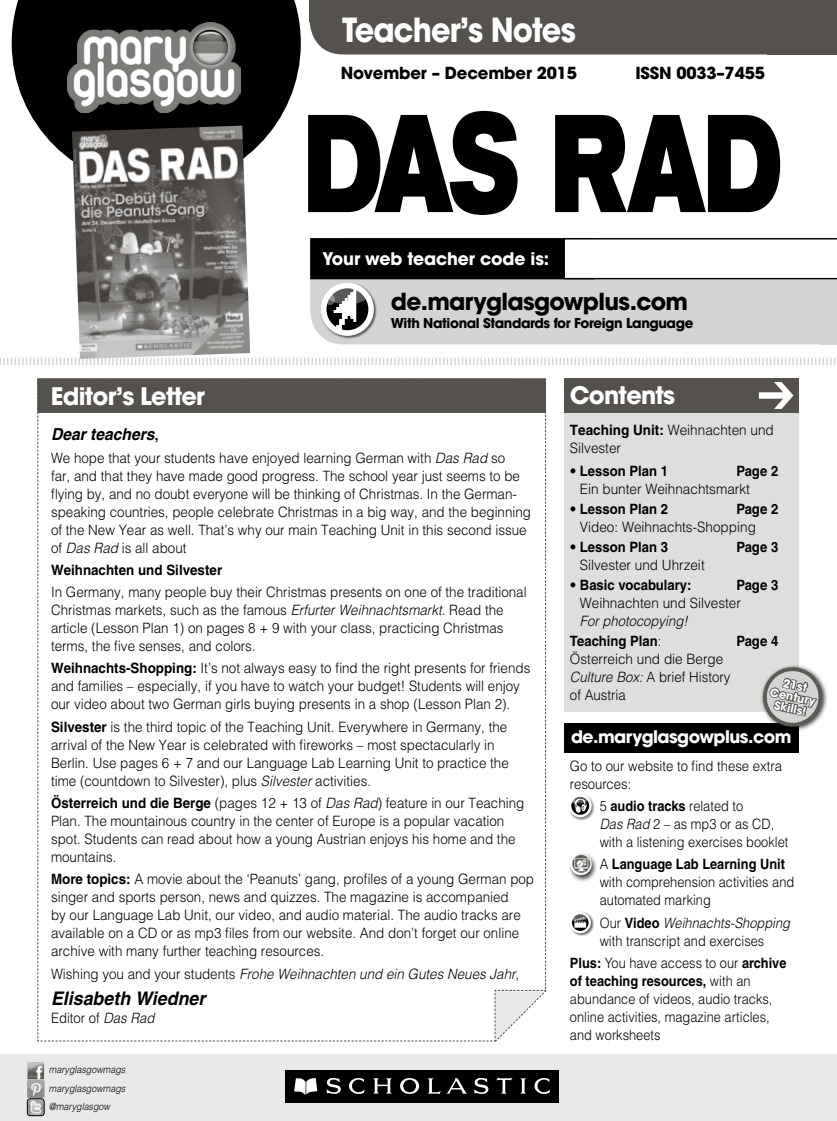
<style>
.page{position:relative;width:837px;height:1121px;background:#fff}
.page>*{position:absolute;margin:0;border:0;box-sizing:border-box;transform-origin:0 0}
.t1{font:700 33px "Avant Garde LT";letter-spacing:-.03em;color:#fff;scale:.92 1}
.t2{font:700 24px "Avant Garde LT";letter-spacing:-.03em;color:#fff}
.t3{font:700 23.25px "Avant Garde LT";letter-spacing:-.03em;color:#000}
.t4{font:italic 700 18.75px "Helvetica LT";color:#000;scale:.95 1}
.t5{font:700 17.25px "Avant Garde LT";letter-spacing:-.03em;color:#fff}
.t6{font:700 17.25px "Avant Garde LT";letter-spacing:-.01em;color:#fff}
.t7{font:700 16.5px "Avant Garde LT";letter-spacing:-.01em;color:#000}
.t8{font:italic 700 16.5px "Helvetica LT";color:#000;scale:.95 1}
.t9{font:300 14.25px/18px "Helvetica LT";color:#000;scale:.94 1}
.t10{font:300 14.25px/18px "Helvetica LT";color:#000;scale:.9 1}
.t11{font:300 14.25px/18px "Helvetica LT";color:#000;scale:.95 1}
.t12{font:700 14.25px "Helvetica LT";color:#000;scale:.92 1}
.t13{font:italic 300 14.25px "Helvetica LT";color:#000;scale:.94 1}
.t14{font:300 14.25px/18px "Helvetica LT";color:#000;scale:.92 1}
.t15{font:italic 300 14.25px/20.1px "Helvetica LT";color:#000;scale:.92 1}
.t16{font:700 14.25px "Helvetica LT";color:#000;scale:.94 1}
.t17{font:700 13.5px "Avant Garde LT";letter-spacing:-.03em;color:#000}
.t18{font:700 11.4px/11.7px "Avant Garde LT";color:#fff;text-align:center}
.t19{font:italic 300 10.05px/18.3px "Helvetica LT";color:#000;text-align:justify;scale:.9 1}
.s1{font-style:normal;font-size:14.25px}
.s2{font-style:italic}
.s3{font-weight:700}
.s4{font-style:normal}
.s5{font-weight:300}
.s6{font-weight:700;font-style:normal}
</style>
<div class="page">
<svg style="left:308px;top:111px;width:210px;height:104px"></svg>
<svg style="left:555px;top:114px;width:225px;height:99px"></svg>
<div style="left:310px;top:279px;width:527px;height:65px;background:#d3d3d2"></div>
<div style="left:311px;top:239px;width:283px;height:40px;background:#000"></div>
<div style="left:310px;top:238px;width:284px;height:41px;border:1px solid #000"></div>
<svg style="left:564px;top:238px;width:273px;height:41px"></svg>
<div style="left:320px;top:282px;width:57px;height:57px;background:#000;opacity:.6"></div>
<div style="left:321px;top:283px;width:53px;height:53px;background:#fff;border-radius:50%"></div>
<div style="left:326px;top:288px;width:42px;height:42px;background:#000;border-radius:50%"></div>
<svg style="left:328px;top:288px;width:39px;height:16px"></svg>
<svg style="left:325px;top:294px;width:10px;height:11px"></svg>
<svg style="left:334px;top:289px;width:22px;height:42px"></svg>
<div style="left:310px;top:0;width:458px;height:54px;background:#55524e"></div>
<div style="left:310px;top:0;width:89px;height:21px;background:#55524e"></div>
<div style="left:768px;top:0;width:69px;height:54px;background:#55524e"></div>
<div style="left:821px;top:284px;width:16px;height:60px;background:#d3d3d2"></div>
<div style="left:568px;top:794px;width:27px;height:26px;background:#000;opacity:.5"></div>
<svg style="left:570px;top:795px;width:20px;height:21px"></svg>
<div style="left:569px;top:794px;width:23px;height:23px;border:3px solid #fff;border-radius:50%"></div>
<svg style="left:571px;top:796px;width:17px;height:7px"></svg>
<svg style="left:571px;top:798px;width:16px;height:14px"></svg>
<div style="left:569px;top:911px;width:25px;height:25px;background:#000;opacity:.6"></div>
<svg style="left:570px;top:912px;width:21px;height:21px"></svg>
<svg style="left:572px;top:914px;width:17px;height:17px"></svg>
<svg style="left:572px;top:914px;width:16px;height:6px"></svg>
<svg style="left:571px;top:916px;width:15px;height:11px"></svg>
<div style="left:568px;top:852px;width:30px;height:30px;background:#000;opacity:.75"></div>
<img style="left:570px;top:853px;width:22px;height:22px;border-radius:11px">
<div style="left:0;top:1054px;width:837px;height:66px;background:#e9e9e8"></div>
<img style="left:27px;top:1062px;width:18px;height:53px">
<div style="left:27px;top:1098px;width:17px;height:17px;border:1px solid #000;border-radius:3px"></div>
<svg style="left:12px;top:0;width:289px;height:161px;fill:#000"></svg>
<img style="left:67px;top:23px;width:173px;height:90px">
<div style="left:286px;top:1069px;width:273px;height:33px;background:#000"></div>
<svg style="left:294px;top:1078px;width:23px;height:16px"></svg>
<svg style="left:327px;top:1077px;width:14px;height:17px"></svg>
<svg style="left:349px;top:1078px;width:16px;height:16px"></svg>
<svg style="left:373px;top:1078px;width:19px;height:15px"></svg>
<svg style="left:474px;top:1078px;width:15px;height:16px"></svg>
<svg style="left:496px;top:1077px;width:17px;height:16px"></svg>
<svg style="left:520px;top:1078px;width:6px;height:15px"></svg>
<svg style="left:534px;top:1078px;width:16px;height:16px"></svg>
<svg style="left:400px;top:1078px;width:19px;height:15px"></svg>
<svg style="left:428px;top:1078px;width:39px;height:16px"></svg>
<div style="left:564px;top:396px;width:235px;height:315px;background:#dededd"></div>
<div style="left:564px;top:378px;width:235px;height:34px;background:#55524e"></div>
<svg style="left:759px;top:382px;width:35px;height:27px"></svg>
<svg style="left:0;top:357px;width:836px;height:8px"></svg>
<svg style="left:37px;top:413px;width:509px;height:628px"></svg>
<div style="left:37px;top:378px;width:509px;height:35px;background:#55524e;border:1px solid #55524e"></div>
<div style="left:564px;top:722px;width:235px;height:30px;background:#000"></div>
<img style="left:72px;top:126px;width:178px;height:233px">
<div style="left:760px;top:664px;width:69px;height:69px;background:#000;opacity:.75"></div>
<svg style="left:762px;top:666px;width:65px;height:65px"></svg>
<h1 class="t1" style="left:342px;top:8px;width:256px">Teacher’s Notes</h1>
<p class="t7" style="left:341px;top:62px;width:238px">November – December 2015</p>
<p class="t7" style="left:635px;top:63px;width:131px">ISSN 0033–7455</p>
<p class="t6" style="left:323px;top:247px;width:228px">Your web teacher code is:</p>
<h3 class="t3" style="left:391px;top:286px;width:299px">de.maryglasgowplus.com</h3>
<p class="t17" style="left:391px;top:314px;width:304px">With National Standards for Foreign Language</p>
<h2 class="t2" style="left:51px;top:381px;width:156px">Editor’s Letter</h2>
<p class="t8" style="left:51px;top:424px;width:115px">Dear teachers<span class="s1">,</span></p>
<p class="t9" style="left:51px;top:448px;width:512px">We hope that your students have enjoyed learning German with <span class="s2">Das Rad</span> so<br>far, and that they have made good progress. The school year just seems to be flying by, and no doubt everyone will be thinking of Christmas. In the German&shy;speaking countries, people celebrate Christmas in a big way, and the beginning of the New Year as well. That’s why our main Teaching Unit in this second issue of <span class="s2">Das Rad</span> is all about</p>
<p class="t16" style="left:51px;top:561px;width:184px">Weihnachten und Silvester</p>
<p class="t9" style="left:51px;top:583px;width:508px">In Germany, many people buy their Christmas presents on one of the traditional Christmas markets, such as the famous <span class="s2">Erfurter Weihnachtsmarkt</span>. Read the article (Lesson Plan 1) on pages 8 + 9 with your class, practicing Christmas terms, the five senses, and colors.</p>
<p class="t9" style="left:51px;top:659px;width:511px"><span class="s3">Weihnachts-Shopping:</span> It’s not always easy to find the right presents for friends and families – especially, if you have to watch your budget! Students will enjoy our video about two German girls buying presents in a shop (Lesson Plan 2).</p>
<p class="t9" style="left:51px;top:717px;width:488px"><span class="s3">Silvester</span> is the third topic of the Teaching Unit. Everywhere in Germany, the arrival of the New Year is celebrated with fireworks – most spectacularly in Berlin. Use pages 6 + 7 and our Language Lab Learning Unit to practice the time (countdown to Silvester), plus <span class="s2">Silvester</span> activities.</p>
<p class="t9" style="left:51px;top:793px;width:505px"><span class="s3">Österreich und die Berge</span> (pages 12 + 13 of <span class="s2">Das Rad</span>) feature in our Teaching Plan. The mountainous country in the center of Europe is a popular vacation spot. Students can read about how a young Austrian enjoys his home and the mountains.</p>
<p class="t9" style="left:51px;top:870px;width:515px"><span class="s3">More topics:</span> A movie about the ‘Peanuts’ gang, profiles of a young German pop singer and sports person, news and quizzes. The magazine is accompanied<br>by our Language Lab Unit, our video, and audio material. The audio tracks are available on a CD or as mp3 files from our website. And don’t forget our online archive with many further teaching resources.</p>
<p class="t13" style="left:51px;top:964px;width:500px"><span class="s4">Wishing you and your students</span> Frohe Weihnachten und ein Gutes Neues Jahr<span class="s4">,</span></p>
<h3 class="t4" style="left:51px;top:987px;width:164px">Elisabeth Wiedner</h3>
<p class="t14" style="left:51px;top:1008px;width:114px">Editor of <span class="s2">Das Rad</span></p>
<p class="t19" style="left:49px;top:1060px;width:86px">maryglasgowmags maryglasgowmags @maryglasgow</p>
<h2 class="t2" style="left:570px;top:379px;width:107px">Contents</h2>
<p class="t11" style="left:570px;top:421px;width:216px"><span class="s3">Teaching Unit:</span> Weihnachten und<br>Silvester</p>
<p class="t12" style="left:570px;top:462px;width:108px"><span class="s5">•</span> Lesson Plan 1</p>
<p class="t12" style="left:736px;top:462px;width:47px">Page 2</p>
<p class="t11" style="left:580px;top:479px;width:180px">Ein bunter Weihnachtsmarkt</p>
<p class="t12" style="left:570px;top:500px;width:108px"><span class="s5">•</span> Lesson Plan 2</p>
<p class="t12" style="left:736px;top:500px;width:47px">Page 2</p>
<p class="t11" style="left:580px;top:517px;width:187px">Video: Weihnachts-Shopping</p>
<p class="t12" style="left:570px;top:538px;width:108px"><span class="s5">•</span> Lesson Plan 3</p>
<p class="t12" style="left:736px;top:538px;width:47px">Page 3</p>
<p class="t11" style="left:580px;top:555px;width:133px">Silvester und Uhrzeit</p>
<p class="t12" style="left:570px;top:576px;width:134px"><span class="s5">•</span> Basic vocabulary:</p>
<p class="t12" style="left:736px;top:576px;width:47px">Page 3</p>
<p class="t11" style="left:580px;top:594px;width:171px">Weihnachten und Silvester</p>
<p class="t15" style="left:570px;top:610px;width:129px;text-indent:10px">For photocopying!<br><span class="s6">Teaching Plan</span><span class="s4">:</span></p>
<p class="t12" style="left:736px;top:632px;width:47px">Page 4</p>
<p class="t11" style="left:570px;top:650px;width:170px">Österreich und die Berge<br><span class="s2">Culture Box:</span> A brief History of Austria</p>
<p class="t18" style="left:774px;top:674px;width:48px;rotate:12deg">21st<br>Century<br>Skills!</p>
<p class="t5" style="left:571px;top:725px;width:222px">de.maryglasgowplus.com</p>
<p class="t14" style="left:570px;top:756px;width:232px">Go to our website to find these extra resources:</p>
<p class="t10" style="left:600px;top:797px;width:211px">5 <span class="s3">audio tracks</span> related to<br><span class="s2">Das Rad</span> 2 – as mp3 or as CD, with a listening exercises booklet</p>
<p class="t10" style="left:600px;top:855px;width:218px">A <span class="s3">Language Lab Learning Unit </span>with comprehension activities and automated marking</p>
<p class="t10" style="left:600px;top:913px;width:213px">Our <span class="s3">Video</span> <span class="s2">Weihnachts-Shopping </span>with transcript and exercises</p>
<p class="t10" style="left:570px;top:953px;width:242px"><span class="s3">Plus:</span> You have access to our <span class="s3">archive of teaching resources,</span> with an abundance of videos, audio tracks, online activities, magazine articles, and worksheets</p>
</div>
